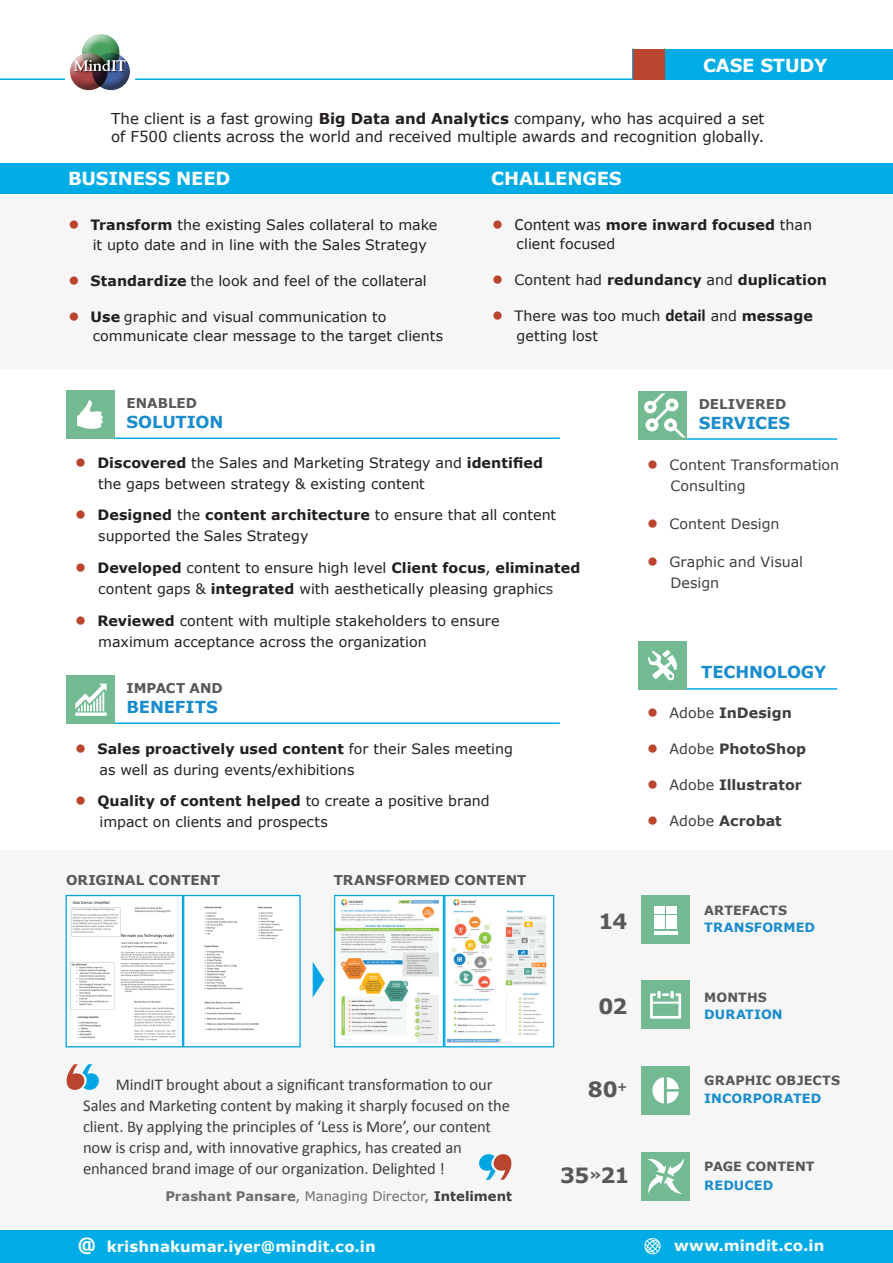
<style>
.page{position:relative;width:893px;height:1263px;background:#fff}
.page>*{position:absolute;margin:0;border:0;box-sizing:border-box;transform-origin:0 0}
.t1{font:700 21px "Verdana";letter-spacing:-.04em;color:#57585a}
.t2{font:700 18px "Verdana";letter-spacing:-.01em;color:#fff}
.t3{font:16.5px/21px "Calibri";letter-spacing:-.005em;color:#3e3e3f}
.t4{font:700 16.5px "Verdana";letter-spacing:-.005em;color:#198ccd}
.t5{font:15.45px "Times";letter-spacing:-.02em;color:#fff;scale:1.1 1}
.t6{font:15px/18px "Verdana";color:#231f20}
.t7{font:700 15px "Verdana";letter-spacing:.005em;color:#fff}
.t8{font:14.25px/21px "Verdana";color:#231f20}
.t9{font:700 14.25px/19.5px "Verdana";color:#231f20}
.t10{font:14.25px/21px "Verdana";color:#3e3e3f}
.t11{font:700 14.25px "Verdana";color:#3e3e3f}
.t12{font:700 13.5px "Verdana";color:#57585a}
.t13{font:13.2px "Verdana";letter-spacing:-.005em;color:#6c6d70}
.t14{font:700 12.75px "Verdana";letter-spacing:.005em;color:#57585a}
.t15{font:700 12.75px "Verdana";letter-spacing:.01em;color:#198ccd}
.s1{font-weight:700}
.s2{font-weight:700;font-size:16.5px;color:#bb442e}
.s3{font-size:16.5px;color:#bb442e}
.s4{font-family:"Calibri";font-weight:400;font-size:17.25px}
.s5{font-weight:400}
.s6{font-family:"Calibri";font-weight:700;font-size:17.25px}
.s7{color:#3e3e3f}
.s8{font-weight:700;color:#3e3e3f}
.s9{font-size:15px}
.s10{font-size:19.5px}
</style>
<div class="page">
<div style="left:0;top:851px;width:893px;height:412px;background:#f6f6f7"></div>
<svg style="left:479px;top:1154px;width:33px;height:26px"></svg>
<svg style="left:66px;top:1064px;width:33px;height:26px"></svg>
<div style="left:0;top:185px;width:893px;height:184px;background:#f6f6f7"></div>
<div style="left:0;top:163px;width:893px;height:30px;background:#00ace6"></div>
<hr style="left:685px;top:688px;width:152px;height:2px;background:#00ace6">
<div style="left:639px;top:641px;width:48px;height:49px;background:#73ba93"></div>
<svg style="left:647px;top:650px;width:30px;height:30px"></svg>
<hr style="left:684px;top:438px;width:153px;height:2px;background:#00ace6">
<div style="left:639px;top:391px;width:48px;height:49px;background:#73ba93"></div>
<svg style="left:644px;top:393px;width:41px;height:44px"></svg>
<hr style="left:112px;top:437px;width:448px;height:2px;background:#00ace6">
<div style="left:67px;top:391px;width:48px;height:48px;background:#73ba93"></div>
<svg style="left:77px;top:400px;width:26px;height:29px"></svg>
<hr style="left:112px;top:722px;width:448px;height:2px;background:#00ace6">
<div style="left:67px;top:676px;width:48px;height:48px;background:#73ba93"></div>
<svg style="left:75px;top:684px;width:32px;height:32px"></svg>
<div style="left:641px;top:980px;width:49px;height:49px;background:#73ba93"></div>
<svg style="left:650px;top:991px;width:31px;height:28px"></svg>
<div style="left:641px;top:1152px;width:49px;height:48px;background:#73ba93"></div>
<svg style="left:647px;top:1158px;width:37px;height:36px"></svg>
<div style="left:641px;top:1066px;width:49px;height:49px;background:#73ba93"></div>
<svg style="left:652px;top:1077px;width:27px;height:26px"></svg>
<div style="left:641px;top:895px;width:49px;height:48px;background:#73ba93"></div>
<div style="left:654px;top:906px;width:11px;height:7px;background:#fff"></div>
<hr style="left:654px;top:931px;width:23px;height:3px;background:#fff">
<div style="left:654px;top:915px;width:11px;height:14px;background:#fff"></div>
<div style="left:666px;top:906px;width:11px;height:7px;background:#fff"></div>
<div style="left:666px;top:915px;width:11px;height:14px;background:#fff"></div>
<div style="left:633px;top:49px;width:260px;height:31px;background:#00ace6"></div>
<img style="left:70px;top:34px;width:60px;height:57px">
<hr style="left:135px;top:79px;width:498px;height:1px;background:#00ace6">
<div style="left:633px;top:49px;width:31px;height:31px;background:#bb442e"></div>
<hr style="left:0;top:79px;width:65px;height:1px;background:#00ace6">
<div style="left:335px;top:895px;width:108px;height:152px;background:#fff"></div>
<img style="left:336px;top:899px;width:103px;height:143px">
<div style="left:334px;top:895px;width:110px;height:152px;border:1px solid #00a6e4"></div>
<div style="left:66px;top:895px;width:117px;height:152px;background:#fff"></div>
<img style="left:70px;top:901px;width:106px;height:140px">
<div style="left:66px;top:895px;width:117px;height:152px;border:1px solid #00a6e4"></div>
<div style="left:184px;top:895px;width:116px;height:152px;background:#fff"></div>
<img style="left:204px;top:906px;width:79px;height:125px">
<div style="left:183px;top:895px;width:118px;height:152px;border:1px solid #00a6e4"></div>
<div style="left:445px;top:895px;width:109px;height:152px;background:#fff"></div>
<img style="left:448px;top:899px;width:99px;height:143px">
<div style="left:444px;top:895px;width:110px;height:152px;border:1px solid #00a6e4"></div>
<svg style="left:313px;top:962px;width:11px;height:35px"></svg>
<div style="left:0;top:1230px;width:893px;height:33px;background:#00ace6"></div>
<svg style="left:644px;top:1238px;width:17px;height:16px"></svg>
<p class="t5" style="left:74px;top:51px;width:49px">MindIT</p>
<p class="t2" style="left:703px;top:53px;width:126px">CASE STUDY</p>
<p class="t6" style="left:111px;top:109px;width:655px">The client is a fast growing <span class="s1">Big Data and Analytics</span> company, who has acquired a set of F500 clients across the world and received multiple awards and recognition globally.</p>
<p class="t2" style="left:68px;top:165px;width:27px">business</p>
<p class="t2" style="left:176px;top:165px;width:14px">nee</p>
<p class="t2" style="left:215px;top:165px;width:16px">d</p>
<p class="t8" style="left:93px;top:215px;width:346px;line-height:19.5px;text-indent:-25px"><span class="s2">•</span> <span class="s1">Transform</span> the existing Sales collateral to make it upto date and in line with the Sales Strategy</p>
<p class="t8" style="left:68px;top:270px;width:360px"><span class="s2">•</span> <span class="s1">Standardize</span> the look and feel of the collateral</p>
<p class="t8" style="left:93px;top:307px;width:352px;line-height:19.5px;text-indent:-25px"><span class="s2">•</span> <span class="s1">Use</span> graphic and visual communication to communicate clear message to the target clients</p>
<p class="t2" style="left:491px;top:165px;width:132px">CHALLENGES</p>
<p class="t9" style="left:517px;top:215px;width:297px;text-indent:-25px"><span class="s3">•</span> <span class="s4">Content was</span> more inward focused <span class="s5">than client focused</span></p>
<p class="t9" style="left:492px;top:270px;width:337px"><span class="s3">•</span> <span class="s5">Content had</span> redundancy <span class="s5">and</span> duplication</p>
<p class="t8" style="left:517px;top:306px;width:298px;line-height:19.5px;text-indent:-25px"><span class="s2">•</span> There was too much <span class="s6">detail</span> and <span class="s1">message </span>getting lost</p>
<p class="t12" style="left:126px;top:394px;width:70px">ENABLED</p>
<p class="t4" style="left:126px;top:410px;width:98px">SOLUTION</p>
<p class="t8" style="left:98px;top:452px;width:446px;text-indent:-23px"><span class="s2">•</span> <span class="s1">Discovered</span> the Sales and Marketing Strategy and <span class="s1">identified </span>the gaps between strategy &amp; existing content</p>
<p class="t8" style="left:98px;top:505px;width:459px;text-indent:-23px"><span class="s2">•</span> <span class="s1">Designed</span> the <span class="s1">content architecture</span> to ensure that all content supported the Sales Strategy</p>
<p class="t8" style="left:75px;top:557px;width:507px;text-align:center"><span class="s2">•</span> <span class="s1">Developed</span> content to ensure high level <span class="s1">Client focus</span>, <span class="s1">eliminated </span>content gaps &amp; <span class="s1">integrated</span> with aesthetically pleasing graphic<span class="s7">s</span></p>
<p class="t8" style="left:98px;top:610px;width:403px;text-indent:-23px"><span class="s2">•</span> <span class="s1">Reviewed</span> content with multiple stakeholders to ensure maximum acceptance across the organization</p>
<p class="t12" style="left:126px;top:679px;width:98px">IMPACt an d</p>
<p class="t4" style="left:126px;top:696px;width:93px">BENEFITS</p>
<p class="t8" style="left:100px;top:738px;width:415px;text-indent:-25px"><span class="s2">•</span> <span class="s1">Sales proactively used content</span> for their Sales meeting as well as during events/exhibitions</p>
<p class="t8" style="left:100px;top:790px;width:392px;text-indent:-25px"><span class="s2">•</span> <span class="s1">Quality of content helped</span> to create a positive brand impact on clients and prospects</p>
<p class="t12" style="left:66px;top:871px;width:156px">ORIGINAL CONTENT</p>
<p class="t12" style="left:334px;top:871px;width:194px">TRANSFORMED CONTENT</p>
<h1 class="t1" style="left:598px;top:906px;width:31px">14</h1>
<p class="t12" style="left:699px;top:394px;width:10px">Deli</p>
<p class="t12" style="left:735px;top:394px;width:41px">vereD</p>
<p class="t4" style="left:699px;top:411px;width:93px">SERVICES</p>
<p class="t10" style="left:670px;top:454px;width:170px;text-indent:-23px"><span class="s2">•</span> Content Transformation<br>Consulting</p>
<p class="t10" style="left:647px;top:513px;width:134px"><span class="s2">•</span> Content Design</p>
<p class="t10" style="left:670px;top:551px;width:134px;text-indent:-23px"><span class="s2">•</span> Graphic and Visual<br>Design</p>
<p class="t4" style="left:701px;top:660px;width:127px">TECHNOLOGY</p>
<p class="t11" style="left:647px;top:703px;width:146px"><span class="s3">•</span> <span class="s5">Adobe</span> InDesign</p>
<p class="t11" style="left:647px;top:739px;width:161px"><span class="s3">•</span> <span class="s5">Adobe</span> PhotoShop</p>
<p class="t11" style="left:647px;top:775px;width:156px"><span class="s3">•</span> <span class="s5">Adobe</span> Illustrator</p>
<p class="t11" style="left:647px;top:811px;width:136px"><span class="s3">•</span> <span class="s5">Adobe</span> Acrobat</p>
<p class="t14" style="left:704px;top:901px;width:84px">ARTEFACTS</p>
<p class="t15" style="left:704px;top:919px;width:110px">TRANSFORMED</p>
<p class="t3" style="left:83px;top:1074px;width:428px;text-indent:33px">MindIT brought about a significant transformation to our Sales and Marketing content by making it sharply focused on the client. By applying the principles of ‘Less is More’, our content now is crisp and, with innovative graphics, has created an enhanced brand image of our organization. Delighted !</p>
<p class="t13" style="left:165px;top:1187px;width:348px"><span class="s1">Prashant Pansare</span>, Managing Director, <span class="s8">Inteliment</span></p>
<h1 class="t1" style="left:598px;top:991px;width:31px">02</h1>
<h1 class="t1" style="left:588px;top:1075px;width:41px">80<sup>+</sup></h1>
<h1 class="t1" style="left:560px;top:1161px;width:71px">35<span class="s9">»</span>21</h1>
<p class="t14" style="left:704px;top:989px;width:64px">MONTHS</p>
<p class="t15" style="left:704px;top:1006px;width:80px">DURATION</p>
<p class="t14" style="left:704px;top:1071px;width:137px">GRAPHIC OBJECTS</p>
<p class="t15" style="left:704px;top:1089px;width:117px">INCORPORATED</p>
<p class="t14" style="left:704px;top:1158px;width:112px">PAGE CONTENT</p>
<p class="t15" style="left:704px;top:1176px;width:69px">REDUCED</p>
<p class="t7" style="left:78px;top:1236px;width:300px"><span class="s10">@</span> krishnakumar.iyer@mindit.co.in</p>
<p class="t7" style="left:674px;top:1235px;width:152px">www.mindit.co.in</p>
</div>
